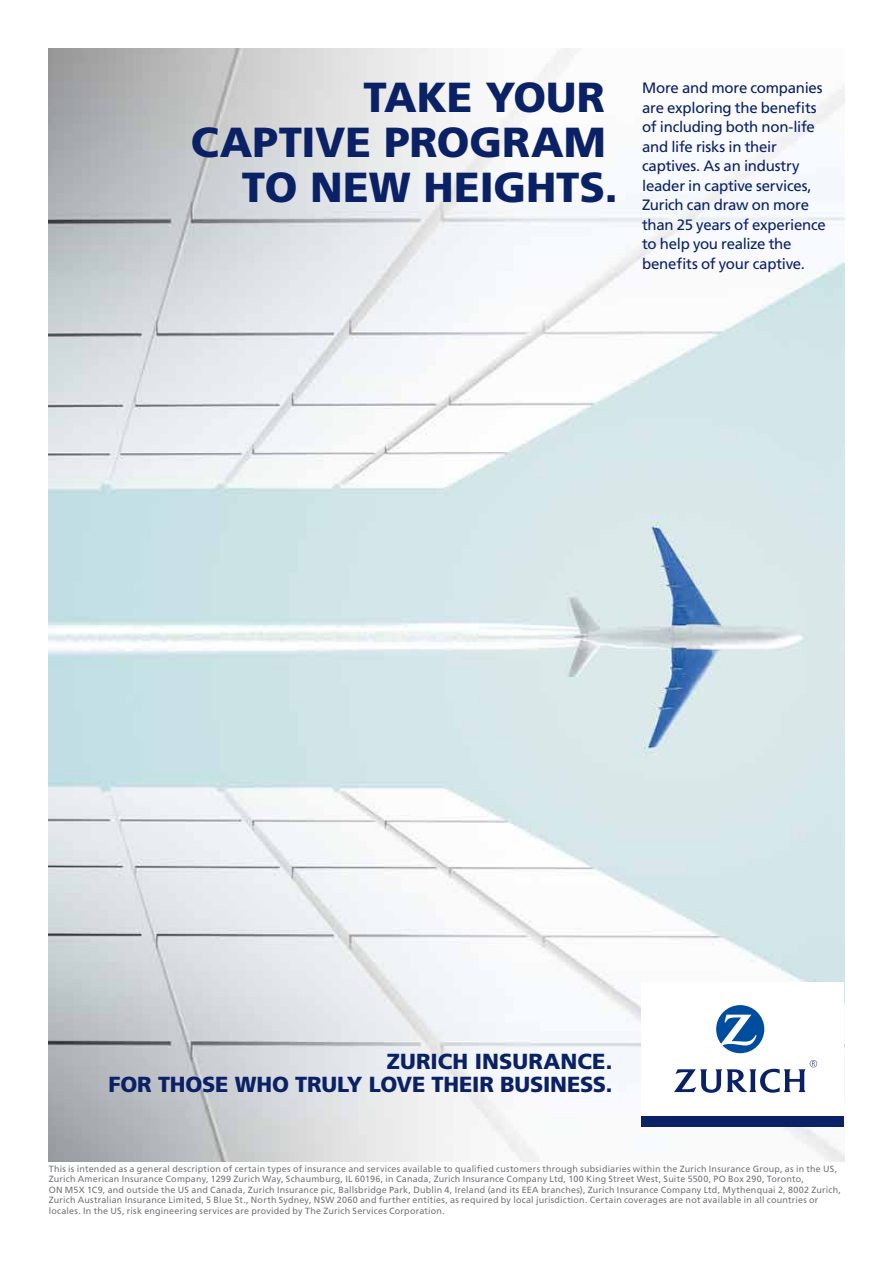
<style>
.page{position:relative;width:893px;height:1263px;background:#fff}
.page>*{position:absolute;margin:0;border:0;box-sizing:border-box;transform-origin:0 0}
.t1{font:900 42px "Frutiger LT Pro";color:#0a2165}
.t2{font:900 21.75px/22.8px "Frutiger LT Std";letter-spacing:-.005em;color:#0a2165;text-align:right}
.t3{font:15px/19.5px "Frutiger LT Std";letter-spacing:-.02em;color:#0a2165}
.t4{font:9px/10.5px "Frutiger LT Std";letter-spacing:.02em;color:#757378}
</style>
<div class="page">
<img style="left:49px;top:48px;width:795px;height:1113px">
<div style="left:642px;top:1115px;width:202px;height:12px;background:#0a2165"></div>
<div style="left:642px;top:982px;width:202px;height:133px;background:#fff"></div>
<svg style="left:716px;top:1005px;width:48px;height:48px"></svg>
<svg style="left:674px;top:1060px;width:143px;height:33px"></svg>
<h1 class="t1" style="left:364px;top:72px;width:243px">TAKE YOUR</h1>
<h1 class="t1" style="left:191px;top:117px;width:416px">CAPTIVE PROGRAM</h1>
<h1 class="t1" style="left:242px;top:162px;width:377px">TO NEW HEIGHTS.</h1>
<p class="t3" style="left:642px;top:78px;width:185px">More and more companies are exploring the benefits of including both non-life and life risks in their captives. As an industry leader in captive services,<br>Zurich can draw on more than 25 years of experience to help you realize the benefits of your captive.</p>
<h2 class="t2" style="left:109px;top:1050px;width:505px">ZURICH INSURANCE.<br>FOR THOSE WHO TRULY LOVE THEIR BUSINESS.</h2>
<p class="t4" style="left:49px;top:1163px;width:794px">This is intended as a general description of certain types of insurance and services available to qualified customers through subsidiaries within the Zurich Insurance Group, as in the US, Zurich American Insurance Company, 1299 Zurich Way, Schaumburg, IL 60196, in Canada, Zurich Insurance Company Ltd, 100 King Street West, Suite 5500, PO Box 290, Toronto,<br>ON M5X 1C9, and outside the US and Canada, Zurich Insurance pic, Ballsbridge Park, Dublin 4, Ireland (and its EEA branches), Zurich Insurance Company Ltd, Mythenquai 2, 8002 Zurich, Zurich Australian Insurance Limited, 5 Blue St., North Sydney, NSW 2060 and further entities, as required by local jurisdiction. Certain coverages are not available in all countries or locales. In the US, risk engineering services are provided by The Zurich Services Corporation.</p>
</div>
